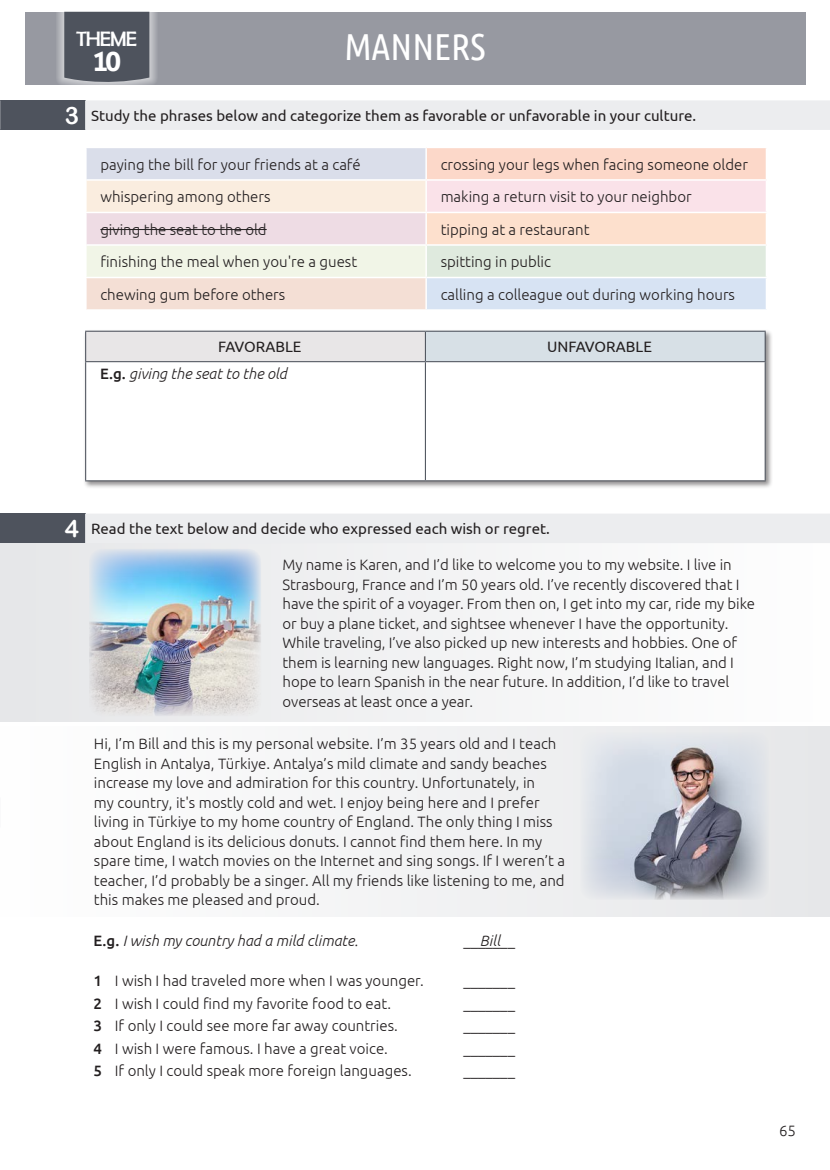
<style>
.page{position:relative;width:830px;height:1170px;background:#fff}
.page>*{position:absolute;margin:0;border:0;box-sizing:border-box;transform-origin:0 0}
.t1{font:37.5px "Ubuntu Condensed";color:#fff}
.t2{font:700 27px "Aller";color:#fff}
.t3{font:24px "Arial Rounded MT Bold";color:#fff}
.t4{font:21px "Berlin Sans FB";letter-spacing:-.05em;color:#fff}
.Main_Text{font:300 15px/19.5px "Ubuntu";color:#231f20}
.Instruction{font:15px "Ubuntu";color:#231f20}
.Main_Text-2{font:italic 300 15px "Ubuntu";color:#231f20}
.Main_Text-3{font:15px "Ubuntu";color:#231f20}
.s1{font-weight:500;font-style:normal}
.s2{font-weight:500}
</style>
<div class="page">
<div style="left:25px;top:12px;width:779px;height:72px;background:#9799a1"></div>
<svg style="left:56px;top:11px;width:101px;height:74px"></svg>
<svg style="left:64px;top:12px;width:85px;height:73px;background:#555a63"></svg>
<div style="left:0;top:543px;width:829px;height:178px;background:linear-gradient(to right,#e6e7e9,#fefefe)"></div>
<div style="left:0;top:726px;width:829px;height:191px;background:linear-gradient(to right,#fefefe,#e6e7e9)"></div>
<div style="left:83px;top:329px;width:690px;height:160px;background:#231f20;opacity:.49"></div>
<div style="left:86px;top:331px;width:339px;height:30px;background:#e8e6e7"></div>
<div style="left:425px;top:331px;width:339px;height:30px;background:#d7e0e6"></div>
<svg style="left:86px;top:362px;width:678px;height:118px"></svg>
<hr style="left:85px;top:330px;width:340px;height:2px;background:#4e535d">
<svg style="left:85px;top:332px;width:1px;height:29px"></svg>
<hr style="left:425px;top:330px;width:340px;height:2px;background:#4e535d">
<hr style="left:424px;top:332px;width:2px;height:29px;background:#4e535d">
<svg style="left:764px;top:332px;width:1px;height:29px"></svg>
<hr style="left:85px;top:361px;width:340px;height:1px;background:#4e535d">
<hr style="left:85px;top:362px;width:1px;height:118px;background:#4e535d">
<hr style="left:425px;top:361px;width:340px;height:1px;background:#4e535d">
<hr style="left:424px;top:362px;width:2px;height:118px;background:#4e535d">
<hr style="left:764px;top:362px;width:1px;height:118px;background:#4e535d">
<hr style="left:85px;top:480px;width:340px;height:1px;background:#4e535d">
<hr style="left:425px;top:480px;width:340px;height:1px;background:#4e535d">
<div style="left:0;top:100px;width:85px;height:30px;background:#4e535d"></div>
<div style="left:85px;top:100px;width:744px;height:30px;background:#ecedef"></div>
<div style="left:0;top:513px;width:85px;height:30px;background:#4e535d"></div>
<div style="left:85px;top:513px;width:744px;height:30px;background:#ecedef"></div>
<img style="left:89px;top:548px;width:172px;height:168px">
<img style="left:580px;top:732px;width:188px;height:167px">
<div style="left:86px;top:147px;width:340px;height:33px;background:#dadeea"></div>
<div style="left:426px;top:147px;width:340px;height:33px;background:#fcd8c9"></div>
<div style="left:86px;top:180px;width:340px;height:32px;background:#faeddf"></div>
<div style="left:426px;top:180px;width:340px;height:32px;background:#fae2e9"></div>
<div style="left:86px;top:212px;width:340px;height:33px;background:#eedce4"></div>
<div style="left:426px;top:212px;width:340px;height:33px;background:#fde0cd"></div>
<div style="left:86px;top:245px;width:340px;height:32px;background:#f1f5e7"></div>
<div style="left:426px;top:245px;width:340px;height:32px;background:#dfeade"></div>
<div style="left:86px;top:277px;width:340px;height:33px;background:#f4dfd5"></div>
<div style="left:426px;top:277px;width:340px;height:33px;background:#d7e3f3"></div>
<hr style="left:85px;top:147px;width:341px;height:1px;background:#fff">
<hr style="left:85px;top:148px;width:2px;height:31px;background:#fff">
<hr style="left:426px;top:147px;width:340px;height:1px;background:#fff">
<hr style="left:425px;top:148px;width:1px;height:31px;background:#fff">
<hr style="left:765px;top:148px;width:1px;height:31px;background:#fff">
<hr style="left:85px;top:179px;width:341px;height:2px;background:#fff">
<hr style="left:85px;top:181px;width:2px;height:31px;background:#fff">
<hr style="left:426px;top:179px;width:340px;height:2px;background:#fff">
<hr style="left:425px;top:181px;width:1px;height:31px;background:#fff">
<hr style="left:765px;top:181px;width:1px;height:31px;background:#fff">
<hr style="left:85px;top:212px;width:341px;height:1px;background:#fff">
<hr style="left:85px;top:213px;width:2px;height:31px;background:#fff">
<hr style="left:426px;top:212px;width:340px;height:1px;background:#fff">
<hr style="left:425px;top:213px;width:1px;height:31px;background:#fff">
<hr style="left:765px;top:213px;width:1px;height:31px;background:#fff">
<hr style="left:85px;top:244px;width:341px;height:2px;background:#fff">
<hr style="left:85px;top:246px;width:2px;height:31px;background:#fff">
<hr style="left:426px;top:244px;width:340px;height:2px;background:#fff">
<hr style="left:425px;top:246px;width:1px;height:31px;background:#fff">
<hr style="left:765px;top:246px;width:1px;height:31px;background:#fff">
<hr style="left:85px;top:277px;width:341px;height:1px;background:#fff">
<hr style="left:85px;top:278px;width:2px;height:31px;background:#fff">
<hr style="left:426px;top:277px;width:340px;height:1px;background:#fff">
<hr style="left:425px;top:278px;width:1px;height:31px;background:#fff">
<hr style="left:765px;top:278px;width:1px;height:31px;background:#fff">
<hr style="left:85px;top:309px;width:341px;height:2px;background:#fff">
<hr style="left:426px;top:309px;width:340px;height:2px;background:#fff">
<hr style="left:100px;top:229px;width:166px;height:1px;background:#231f20">
<hr style="left:0;top:85px;width:1px;height:712px;background:#ddd9dc">
<img style="left:0;top:130px;width:1px;height:667px">
<h3 class="t4" style="left:76px;top:27px;width:62px">THEME</h3>
<h2 class="t2" style="left:92px;top:45px;width:31px">10</h2>
<h1 class="t1" style="left:344px;top:24px;width:143px">MANNERS</h1>
<p class="t3" style="left:65px;top:101px;width:16px">3</p>
<p class="Instruction" style="left:91px;top:106px;width:606px">Study the phrases below and categorize them as favorable or unfavorable in your culture.</p>
<p class="Main_Text" style="left:100px;top:154px;width:262px">paying the bill for your friends at a café</p>
<p class="Main_Text" style="left:440px;top:154px;width:309px">crossing your legs when facing someone older</p>
<p class="Main_Text" style="left:100px;top:186px;width:171px">whispering among others</p>
<p class="Main_Text" style="left:440px;top:186px;width:252px">making a return visit to your neighbor</p>
<p class="Main_Text" style="left:100px;top:219px;width:168px">giving the seat to the old</p>
<p class="Main_Text" style="left:440px;top:219px;width:150px">tipping at a restaurant</p>
<p class="Main_Text" style="left:100px;top:251px;width:258px">finishing the meal when you're a guest</p>
<p class="Main_Text" style="left:440px;top:251px;width:112px">spitting in public</p>
<p class="Main_Text" style="left:100px;top:284px;width:186px">chewing gum before others</p>
<p class="Main_Text" style="left:440px;top:284px;width:296px">calling a colleague out during working hours</p>
<p class="Main_Text-3" style="left:218px;top:338px;width:85px">FAVORABLE</p>
<p class="Main_Text-3" style="left:547px;top:338px;width:106px">UNFAVORABLE</p>
<p class="Main_Text-2" style="left:100px;top:365px;width:188px"><span class="s1">E.g.</span> giving the seat to the old</p>
<p class="t3" style="left:65px;top:514px;width:16px">4</p>
<p class="Instruction" style="left:91px;top:519px;width:460px">Read the text below and decide who expressed each wish or regret.</p>
<p class="Main_Text" style="left:282px;top:554px;width:474px">My name is Karen, and I’d like to welcome you to my website. I live in Strasbourg, France and I’m 50 years old. I’ve recently discovered that I have the spirit of a voyager. From then on, I get into my car, ride my bike or buy a plane ticket, and sightsee whenever I have the opportunity.<br>While traveling, I’ve also picked up new interests and hobbies. One of them is learning new languages. Right now, I’m studying Italian, and I hope to learn Spanish in the near future. In addition, I’d like to travel overseas at least once a year.</p>
<p class="Main_Text" style="left:94px;top:733px;width:472px">Hi, I’m Bill and this is my personal website. I’m 35 years old and I teach English in Antalya, Türkiye. Antalya’s mild climate and sandy beaches increase my love and admiration for this country. Unfortunately, in<br>my country, it's mostly cold and wet. I enjoy being here and I prefer living in Türkiye to my home country of England. The only thing I miss about England is its delicious donuts. I cannot find them here. In my spare time, I watch movies on the Internet and sing songs. If I weren’t a teacher, I’d probably be a singer. All my friends like listening to me, and this makes me pleased and proud.</p>
<p class="Main_Text-2" style="left:94px;top:931px;width:266px"><span class="s1">E.g.</span> I wish my country had a mild climate.</p>
<p class="Main_Text" style="left:94px;top:970px;width:331px"><span class="s2">1</span> I wish I had traveled more when I was younger.</p>
<p class="Main_Text" style="left:94px;top:993px;width:299px"><span class="s2">2</span> I wish I could find my favorite food to eat.</p>
<p class="Main_Text" style="left:94px;top:1015px;width:305px"><span class="s2">3</span> If only I could see more far away countries.</p>
<p class="Main_Text" style="left:94px;top:1038px;width:295px"><span class="s2">4</span> I wish I were famous. I have a great voice.</p>
<p class="Main_Text" style="left:94px;top:1060px;width:319px"><span class="s2">5</span> If only I could speak more foreign languages.</p>
<p class="Main_Text-2" style="left:479px;top:931px;width:22px">Bill</p>
<p class="Main_Text" style="left:463px;top:930px;width:53px">_______</p>
<p class="Main_Text" style="left:463px;top:970px;width:53px">_______</p>
<p class="Main_Text" style="left:463px;top:993px;width:53px">_______</p>
<p class="Main_Text" style="left:463px;top:1015px;width:53px">_______</p>
<p class="Main_Text" style="left:463px;top:1038px;width:53px">_______</p>
<p class="Main_Text" style="left:463px;top:1060px;width:53px">_______</p>
<p class="Main_Text" style="left:778px;top:1120px;width:18px">65</p>
</div>
